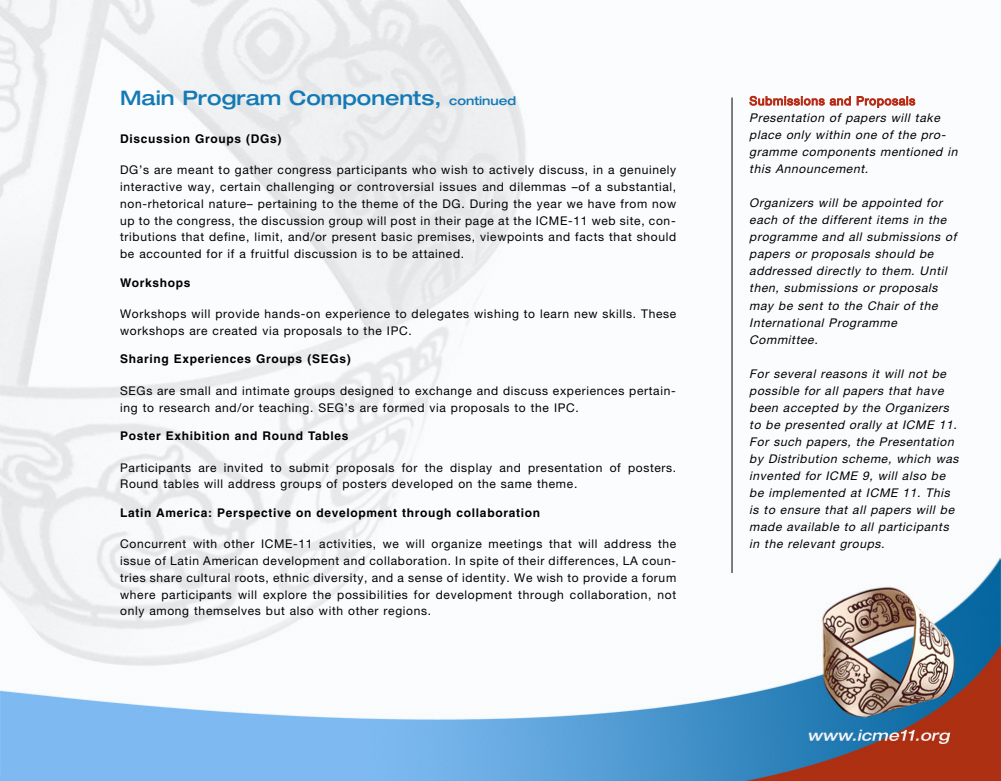
<style>
.page{position:relative;width:1001px;height:781px;background:#fff}
.page>*{position:absolute;margin:0;border:0;box-sizing:border-box;transform-origin:0 0}
.t1{font:500 expanded 20px "Helvetica Neue";color:#137ab5}
.t2{font:12px/16.7px "Ro Helvetica Roman";letter-spacing:.055em;color:#000}
.t3{font:italic 12px/17px "Ro Helvetica Roman";color:#000}
.t4{font:700 12px "Helvetica";letter-spacing:.055em;color:#000}
.t5{font:12px "Ro Helvetica Roman";letter-spacing:.055em;color:#b72a14}
.s1{font-size:12px}
</style>
<div class="page">
<img style="left:0;top:1px;width:1000px;height:779px">
<hr style="left:731px;top:97px;width:1px;height:475px;background:#000">
<h1 class="t1" style="left:120px;top:91px;width:397px">Main Program Components, <span class="s1">continued</span></h1>
<p class="t5" style="left:749px;top:94px;width:167px">Submissions and Proposals</p>
<p class="t3" style="left:749px;top:109px;width:212px">Presentation of papers will take place only within one of the pro&shy;gramme components mentioned in this Announcement.</p>
<p class="t3" style="left:749px;top:194px;width:211px">Organizers will be appointed for each of the different items in the programme and all submissions of papers or proposals should be addressed directly to them. Until then, submissions or proposals may be sent to the Chair of the<br>International Programme<br>Committee.</p>
<p class="t3" style="left:749px;top:364px;width:214px">For several reasons it will not be possible for all papers that have been accepted by the Organizers to be presented orally at ICME 11.<br>For such papers, the Presentation by Distribution scheme, which was invented for ICME 9, will also be be implemented at ICME 11. This is to ensure that all papers will be made available to all participants in the relevant groups.</p>
<p class="t4" style="left:120px;top:134px;width:163px">Discussion Groups (DGs)</p>
<p class="t2" style="left:120px;top:161px;width:557px;text-align:justify">DG’s are meant to gather congress participants who wish to actively discuss, in a genuinely interactive way, certain challenging or controversial issues and dilemmas –of a substantial, non-rhetorical nature– pertaining to the theme of the DG. During the year we have from now up to the congress, the discussion group will post in their page at the ICME-11 web site, con&shy;tributions that define, limit, and/or present basic premises, viewpoints and facts that should be accounted for if a fruitful discussion is to be attained.</p>
<p class="t4" style="left:120px;top:277px;width:72px">Workshops</p>
<p class="t2" style="left:120px;top:305px;width:557px">Workshops will provide hands-on experience to delegates wishing to learn new skills. These workshops are created via proposals to the IPC.</p>
<p class="t4" style="left:120px;top:354px;width:232px">Sharing Experiences Groups (SEGs)</p>
<p class="t2" style="left:120px;top:382px;width:557px">SEGs are small and intimate groups designed to exchange and discuss experiences pertain&shy;ing to research and/or teaching. SEG’s are formed via proposals to the IPC.</p>
<p class="t4" style="left:120px;top:431px;width:230px">Poster Exhibition and Round Tables</p>
<p class="t2" style="left:120px;top:458px;width:557px">Participants are invited to submit proposals for the display and presentation of posters.<br>Round tables will address groups of posters developed on the same theme.</p>
<p class="t4" style="left:120px;top:507px;width:421px">Latin America: Perspective on development through collaboration</p>
<p class="t2" style="left:120px;top:535px;width:557px;text-align:justify">Concurrent with other ICME-11 activities, we will organize meetings that will address the issue of Latin American development and collaboration. In spite of their differences, LA coun&shy;tries share cultural roots, ethnic diversity, and a sense of identity. We wish to provide a forum where participants will explore the possibilities for development through collaboration, not only among themselves but also with other regions.</p>
</div>
